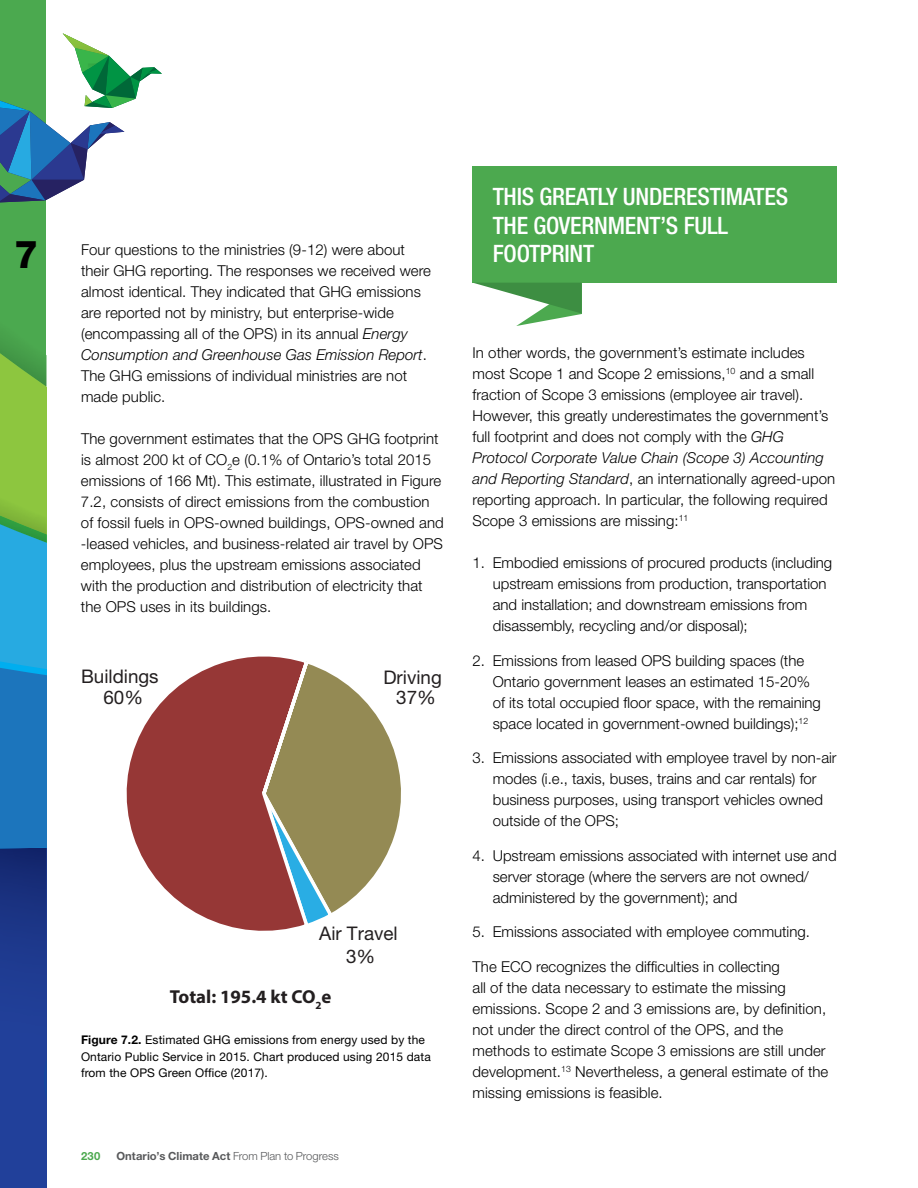
<style>
.page{position:relative;width:918px;height:1188px;background:#fff}
.page>*{position:absolute;margin:0;border:0;box-sizing:border-box;transform-origin:0 0}
.t1{font:800 38.4px "Helvetica Neue";color:#000}
.t2{font:500 condensed 24px/28.5px "Helvetica Neue";letter-spacing:-.01em;color:#fff}
.t3{font:18.75px/20px "Helvetica Neue";color:#231f20;text-align:center}
.t4{font:700 18.75px "Myriad Pro";color:#231f20}
.t5{font:300 15px/21px "Helvetica Neue";letter-spacing:.005em;color:#000}
.t6{font:12px/16.5px "Helvetica Neue";letter-spacing:.01em;color:#000}
.t7{font:700 11.25px "Helvetica Neue";letter-spacing:.005em;color:#58595b}
.t8{font:700 11.25px "Helvetica Neue";color:#4ca94f}
.s1{font-style:italic}
.s2{font-weight:700}
.s3{font-weight:300}
</style>
<div class="page">
<svg style="left:126px;top:656px;width:151px;height:275px"></svg>
<svg style="left:249px;top:657px;width:152px;height:273px"></svg>
<div style="left:472px;top:166px;width:365px;height:117px;background:#4ca94f"></div>
<svg style="left:474px;top:283px;width:108px;height:43px"></svg>
<div style="left:0;top:0;width:46px;height:1188px;background:#4ba94f"></div>
<svg style="left:0;top:338px;width:46px;height:850px;background:#347694"></svg>
<img style="left:43px;top:1058px;width:3px;height:42px">
<svg style="left:0;top:33px;width:162px;height:169px"></svg>
<img style="left:63px;top:33px;width:46px;height:23px">
<h1 class="t1" style="left:14px;top:232px;width:26px">7</h1>
<p class="t5" style="left:81px;top:239px;width:352px">Four questions to the ministries (9-12) were about their GHG reporting. The responses we received were almost identical. They indicated that GHG emissions are reported not by ministry, but enterprise-wide (encompassing all of the OPS) in its annual <span class="s1">Energy Consumption and Greenhouse Gas Emission Report</span>.<br>The GHG emissions of individual ministries are not made public.</p>
<p class="t5" style="left:81px;top:428px;width:364px">The government estimates that the OPS GHG footprint is almost 200 kt of CO<sub>2</sub>e (0.1% of Ontario’s total 2015 emissions of 166 Mt). This estimate, illustrated in Figure 7.2, consists of direct emissions from the combustion of fossil fuels in OPS-owned buildings, OPS-owned and -leased vehicles, and business-related air travel by OPS employees, plus the upstream emissions associated with the production and distribution of electricity that the OPS uses in its buildings.</p>
<p class="t3" style="left:81px;top:666px;width:79px;line-height:20.7px">Buildings<br>60%</p>
<p class="t3" style="left:383px;top:667px;width:60px">Driving<br>37%</p>
<p class="t3" style="left:319px;top:922px;width:80px;line-height:22.4px">Air Travel<br>3%</p>
<p class="t4" style="left:170px;top:985px;width:163px">Total: 195.4 kt CO<sub>2</sub>e</p>
<p class="t6" style="left:81px;top:1031px;width:351px"><span class="s2">Figure 7.2.</span> Estimated GHG emissions from energy used by the<br>Ontario Public Service in 2015. Chart produced using 2015 data from the OPS Green Office (2017).</p>
<p class="t8" style="left:81px;top:1149px;width:21px">230</p>
<p class="t7" style="left:116px;top:1149px;width:224px">Ontario’s Climate Act <span class="s3">From Plan to Progress</span></p>
<h2 class="t2" style="left:493px;top:182px;width:297px">THIS GREATLY UNDERESTIMATES<br>THE GOVERNMENT’S FULL<br>FOOTPRINT</h2>
<p class="t5" style="left:472px;top:342px;width:364px">In other words, the government’s estimate includes most Scope 1 and Scope 2 emissions,<sup>10</sup> and a small fraction of Scope 3 emissions (employee air travel).<br>However, this greatly underestimates the government’s full footprint and does not comply with the <span class="s1">GHG Protocol Corporate Value Chain (Scope 3) Accounting and Reporting Standard</span>, an internationally agreed-upon reporting approach. In particular, the following required Scope 3 emissions are missing:<sup>11</sup></p>
<p class="t5" style="left:493px;top:552px;width:341px;text-indent:-20px">1. Embodied emissions of procured products (including upstream emissions from production, transportation and installation; and downstream emissions from disassembly, recycling and/or disposal);</p>
<p class="t5" style="left:493px;top:649px;width:330px;text-indent:-20px">2. Emissions from leased OPS building spaces (the Ontario government leases an estimated 15-20% of its total occupied floor space, with the remaining space located in government-owned buildings);<sup>12</sup></p>
<p class="t5" style="left:493px;top:747px;width:345px;text-indent:-20px">3. Emissions associated with employee travel by non-air modes (i.e., taxis, buses, trains and car rentals) for business purposes, using transport vehicles owned outside of the OPS;</p>
<p class="t5" style="left:493px;top:844px;width:345px;text-indent:-20px">4. Upstream emissions associated with internet use and server storage (where the servers are not owned/ administered by the government); and</p>
<p class="t5" style="left:472px;top:921px;width:339px">5. Emissions associated with employee commuting.</p>
<p class="t5" style="left:472px;top:955px;width:357px">The ECO recognizes the difficulties in collecting<br>all of the data necessary to estimate the missing emissions. Scope 2 and 3 emissions are, by definition, not under the direct control of the OPS, and the methods to estimate Scope 3 emissions are still under development.<sup>13</sup> Nevertheless, a general estimate of the missing emissions is feasible.</p>
</div>
